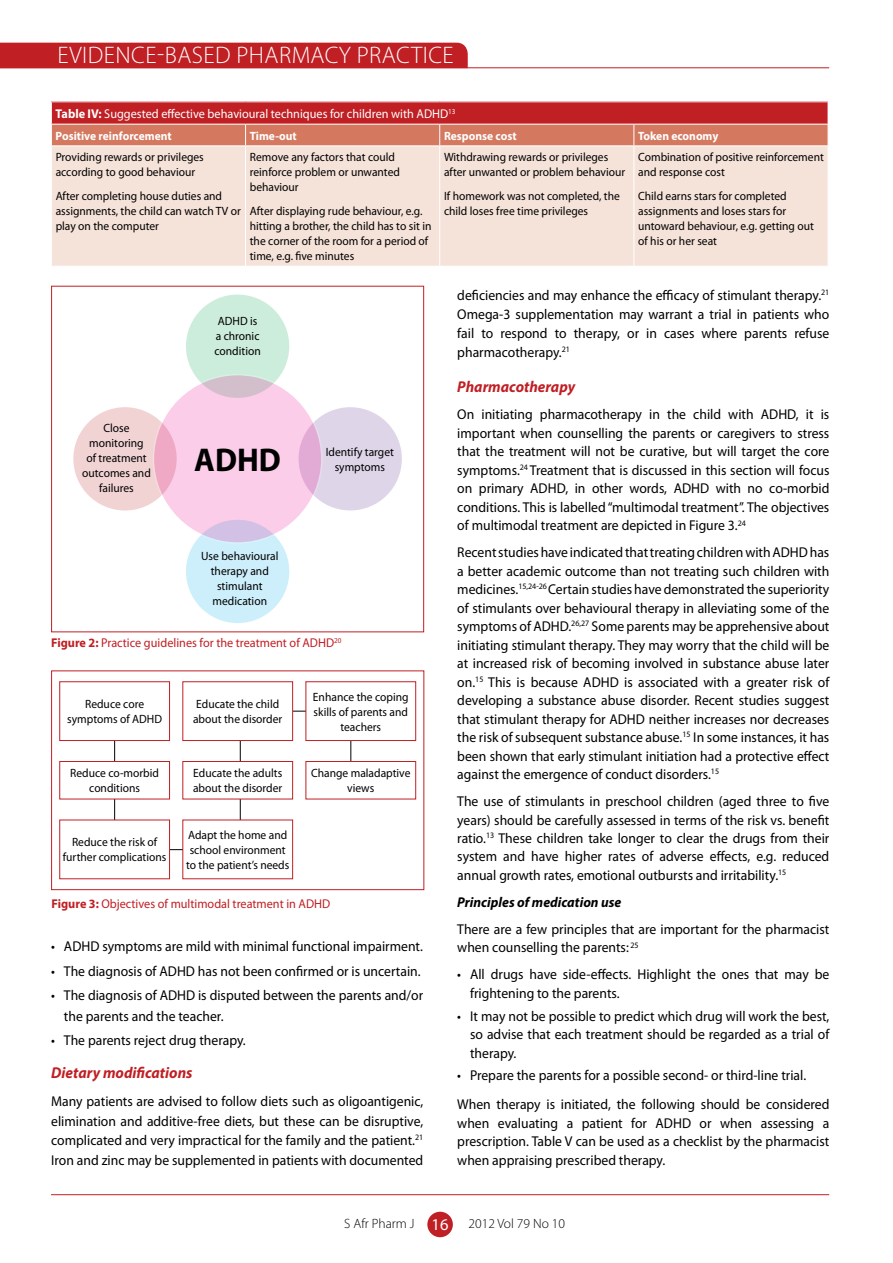
<style>
.page{position:relative;width:893px;height:1263px;background:#fff}
.page>*{position:absolute;margin:0;border:0;box-sizing:border-box;transform-origin:0 0}
.t1{font:700 33px "Myriad Pro";color:#000;scale:.96 1}
.t2{font:300 24px "Myriad Pro";letter-spacing:.02em;color:#fff}
.t3{font:italic 700 15.75px "Myriad Pro";color:#c01f24;scale:.96 1}
.t4{font:14.25px/18.5px "Myriad Pro";color:#000;text-align:justify;scale:.96 1}
.t5{font:italic 700 14.25px "Myriad Pro";color:#000;scale:.96 1}
.t6{font:300 13.5px "Myriad Pro";color:#000}
.t7{font:12.75px "Myriad Pro";color:#c01f24;scale:.96 1}
.t8{font:12.75px "Myriad Pro";color:#fff;scale:.96 1}
.t9{font:12px/15px "Myriad Pro";color:#000;scale:.96 1}
.t10{font:700 12px "Myriad Pro";color:#fff;scale:.96 1}
.s1{font-weight:700}
.s2{font-weight:400;font-size:16.5px;color:#fff}
</style>
<div class="page">
<hr style="left:51px;top:1194px;width:778px;height:1px;background:#c01f24">
<div style="left:427px;top:1212px;width:26px;height:25px;background:#c01f24;border-radius:50%"></div>
<svg style="left:0;top:42px;width:468px;height:27px;background:#c3292e"></svg>
<hr style="left:0;top:67px;width:829px;height:1px;background:#c01f24">
<div style="left:52px;top:146px;width:776px;height:120px;background:#f5e2d9"></div>
<svg style="left:51px;top:102px;width:777px;height:43px;background:#cb5147"></svg>
<hr style="left:245px;top:146px;width:1px;height:120px;background:#fff">
<hr style="left:439px;top:146px;width:1px;height:120px;background:#fff">
<hr style="left:633px;top:146px;width:1px;height:120px;background:#fff">
<div style="left:51px;top:286px;width:373px;height:346px;border:1px solid #c01f24"></div>
<div style="left:185px;top:294px;width:105px;height:105px;background:#cdeddc;border-radius:50%"></div>
<div style="left:185px;top:519px;width:105px;height:105px;background:#cdeffb;border-radius:50%"></div>
<div style="left:73px;top:406px;width:104px;height:105px;background:#f2d3d4;border-radius:50%"></div>
<div style="left:298px;top:406px;width:105px;height:105px;background:#dfd5e9;border-radius:50%"></div>
<svg style="left:153px;top:375px;width:169px;height:168px;background:#f5c8e4"></svg>
<div style="left:51px;top:670px;width:373px;height:220px;border:1px solid #c01f24"></div>
<svg style="left:114px;top:710px;width:238px;height:140px"></svg>
<div style="left:60px;top:682px;width:110px;height:58px;background:#fff"></div>
<div style="left:59px;top:681px;width:111px;height:60px;border:1px solid #c01f24"></div>
<div style="left:60px;top:761px;width:110px;height:38px;background:#fff"></div>
<div style="left:59px;top:761px;width:111px;height:38px;border:1px solid #c01f24"></div>
<div style="left:60px;top:820px;width:110px;height:59px;background:#fff"></div>
<div style="left:59px;top:820px;width:111px;height:59px;border:1px solid #c01f24"></div>
<div style="left:183px;top:682px;width:110px;height:58px;background:#fff"></div>
<div style="left:182px;top:681px;width:111px;height:60px;border:1px solid #c01f24"></div>
<div style="left:183px;top:761px;width:110px;height:38px;background:#fff"></div>
<div style="left:182px;top:761px;width:111px;height:38px;border:1px solid #c01f24"></div>
<div style="left:183px;top:820px;width:110px;height:59px;background:#fff"></div>
<div style="left:306px;top:682px;width:110px;height:58px;background:#fff"></div>
<div style="left:305px;top:681px;width:111px;height:60px;border:1px solid #c01f24"></div>
<div style="left:306px;top:761px;width:110px;height:38px;background:#fff"></div>
<div style="left:305px;top:761px;width:111px;height:38px;border:1px solid #c01f24"></div>
<h2 class="t2" style="left:58px;top:42px;width:398px">EVIDENCE-BASED PHARMACY PRACTICE</h2>
<p class="t8" style="left:56px;top:106px;width:418px"><span class="s1">Table IV:</span> Suggested effective behavioural techniques for children with ADHD<sup>13</sup></p>
<p class="t10" style="left:56px;top:128px;width:122px">Positive reinforcement</p>
<p class="t10" style="left:250px;top:128px;width:50px">Time-out</p>
<p class="t10" style="left:444px;top:128px;width:77px">Response cost</p>
<p class="t10" style="left:638px;top:128px;width:85px">Token economy</p>
<p class="t9" style="left:56px;top:150px;width:156px">Providing rewards or privileges according to good behaviour</p>
<p class="t9" style="left:56px;top:188px;width:194px">After completing house duties and assignments, the child can watch TV or play on the computer</p>
<p class="t9" style="left:250px;top:150px;width:158px">Remove any factors that could reinforce problem or unwanted behaviour</p>
<p class="t9" style="left:250px;top:203px;width:191px">After displaying rude behaviour, e.g. hitting a brother, the child has to sit in the corner of the room for a period of time, e.g. five minutes</p>
<p class="t9" style="left:638px;top:150px;width:195px">Combination of positive reinforcement and response cost</p>
<p class="t9" style="left:638px;top:188px;width:185px">Child earns stars for completed assignments and loses stars for untoward behaviour, e.g. getting out of his or her seat</p>
<p class="t9" style="left:444px;top:150px;width:190px">Withdrawing rewards or privileges after unwanted or problem behaviour</p>
<p class="t9" style="left:444px;top:188px;width:185px">If homework was not completed, the child loses free time privileges</p>
<p class="t9" style="left:82px;top:421px;width:73px;text-align:center">Close monitoring<br>of treatment outcomes and failures</p>
<p class="t9" style="left:215px;top:313px;width:50px">ADHD is a chronic condition</p>
<h1 class="t1" style="left:194px;top:439px;width:92px">ADHD</h1>
<p class="t9" style="left:201px;top:548px;width:82px;text-align:center">Use behavioural therapy and stimulant medication</p>
<p class="t9" style="left:326px;top:444px;width:73px;text-align:center">Identify target symptoms</p>
<p class="t7" style="left:51px;top:635px;width:304px"><span class="s1">Figure 2:</span> Practice guidelines for the treatment of ADHD<sup>20</sup></p>
<p class="t9" style="left:67px;top:696px;width:100px;text-align:center">Reduce core symptoms of ADHD</p>
<p class="t9" style="left:70px;top:765px;width:94px;text-align:center">Reduce co-morbid conditions</p>
<p class="t9" style="left:63px;top:835px;width:109px;text-align:center">Reduce the risk of further complications</p>
<p class="t9" style="left:193px;top:696px;width:94px">Educate the child about the disorder</p>
<p class="t9" style="left:193px;top:765px;width:94px">Educate the adults about the disorder</p>
<p class="t9" style="left:186px;top:827px;width:109px">Adapt the home and school environment to the patient’s needs</p>
<p class="t9" style="left:313px;top:689px;width:101px;text-align:center">Enhance the coping skills of parents and teachers</p>
<p class="t9" style="left:311px;top:765px;width:105px;text-align:center">Change maladaptive views</p>
<p class="t7" style="left:52px;top:896px;width:292px"><span class="s1">Figure 3:</span> Objectives of multimodal treatment in ADHD</p>
<p class="t4" style="left:51px;top:937px;width:389px">• ADHD symptoms are mild with minimal functional impairment.</p>
<p class="t4" style="left:51px;top:961px;width:386px">• The diagnosis of ADHD has not been confirmed or is uncertain.</p>
<p class="t4" style="left:64px;top:985px;width:376px;line-height:20.4px;text-indent:-13px">• The diagnosis of ADHD is disputed between the parents and/or the parents and the teacher.</p>
<p class="t4" style="left:51px;top:1031px;width:204px">• The parents reject drug therapy.</p>
<p class="t3" style="left:51px;top:1062px;width:149px">Dietary modifications</p>
<p class="t4" style="left:51px;top:1091px;width:389px;line-height:19.6px">Many patients are advised to follow diets such as oligoantigenic, elimination and additive-free diets, but these can be disruptive, complicated and very impractical for the family and the patient.<sup>21<br></sup>Iron and zinc may be supplemented in patients with documented</p>
<p class="t4" style="left:457px;top:285px;width:389px;line-height:18.9px">deficiencies and may enhance the efficacy of stimulant therapy.<sup>21<br></sup>Omega-3 supplementation may warrant a trial in patients who fail to respond to therapy, or in cases where parents refuse pharmacotherapy.<sup>21</sup></p>
<p class="t3" style="left:457px;top:377px;width:124px">Pharmacotherapy</p>
<p class="t4" style="left:457px;top:405px;width:389px">On initiating pharmacotherapy in the child with ADHD, it is important when counselling the parents or caregivers to stress that the treatment will not be curative, but will target the core symptoms.<sup>24</sup> Treatment that is discussed in this section will focus on primary ADHD, in other words, ADHD with no co-morbid conditions. This is labelled “multimodal treatment”. The objectives of multimodal treatment are depicted in Figure 3.<sup>24</sup></p>
<p class="t4" style="left:457px;top:543px;width:389px">Recent studies have indicated that treating children with ADHD has a better academic outcome than not treating such children with medicines.<sup>15,24-26</sup> Certain studies have demonstrated the superiority of stimulants over behavioural therapy in alleviating some of the symptoms of ADHD.<sup>26,27</sup> Some parents may be apprehensive about initiating stimulant therapy. They may worry that the child will be at increased risk of becoming involved in substance abuse later on.<sup>15</sup> This is because ADHD is associated with a greater risk of developing a substance abuse disorder. Recent studies suggest that stimulant therapy for ADHD neither increases nor decreases the risk of subsequent substance abuse.<sup>15</sup> In some instances, it has been shown that early stimulant initiation had a protective effect against the emergence of conduct disorders.<sup>15</sup></p>
<p class="t4" style="left:457px;top:792px;width:389px">The use of stimulants in preschool children (aged three to five years) should be carefully assessed in terms of the risk vs. benefit ratio.<sup>13</sup> These children take longer to clear the drugs from their system and have higher rates of adverse effects, e.g. reduced annual growth rates, emotional outbursts and irritability.<sup>15</sup></p>
<p class="t5" style="left:457px;top:893px;width:172px">Principles of medication use</p>
<p class="t4" style="left:457px;top:920px;width:389px">There are a few principles that are important for the pharmacist when counselling the parents: <sup>25</sup></p>
<p class="t4" style="left:470px;top:965px;width:376px;text-indent:-13px">• All drugs have side-effects. Highlight the ones that may be frightening to the parents.</p>
<p class="t4" style="left:470px;top:1006px;width:376px;text-indent:-13px">• It may not be possible to predict which drug will work the best, so advise that each treatment should be regarded as a trial of therapy.</p>
<p class="t4" style="left:457px;top:1061px;width:389px;line-height:29.1px">• Prepare the parents for a possible second- or third-line trial.<br>When therapy is initiated, the following should be considered</p>
<p class="t4" style="left:457px;top:1114px;width:389px">when evaluating a patient for ADHD or when assessing a prescription. Table V can be used as a checklist by the pharmacist when appraising prescribed therapy.</p>
<p class="t6" style="left:344px;top:1216px;width:106px">S AFR PHARM J <span class="s2">16</span></p>
<p class="t6" style="left:469px;top:1216px;width:98px">2012 VOL 79 NO 10</p>
</div>
